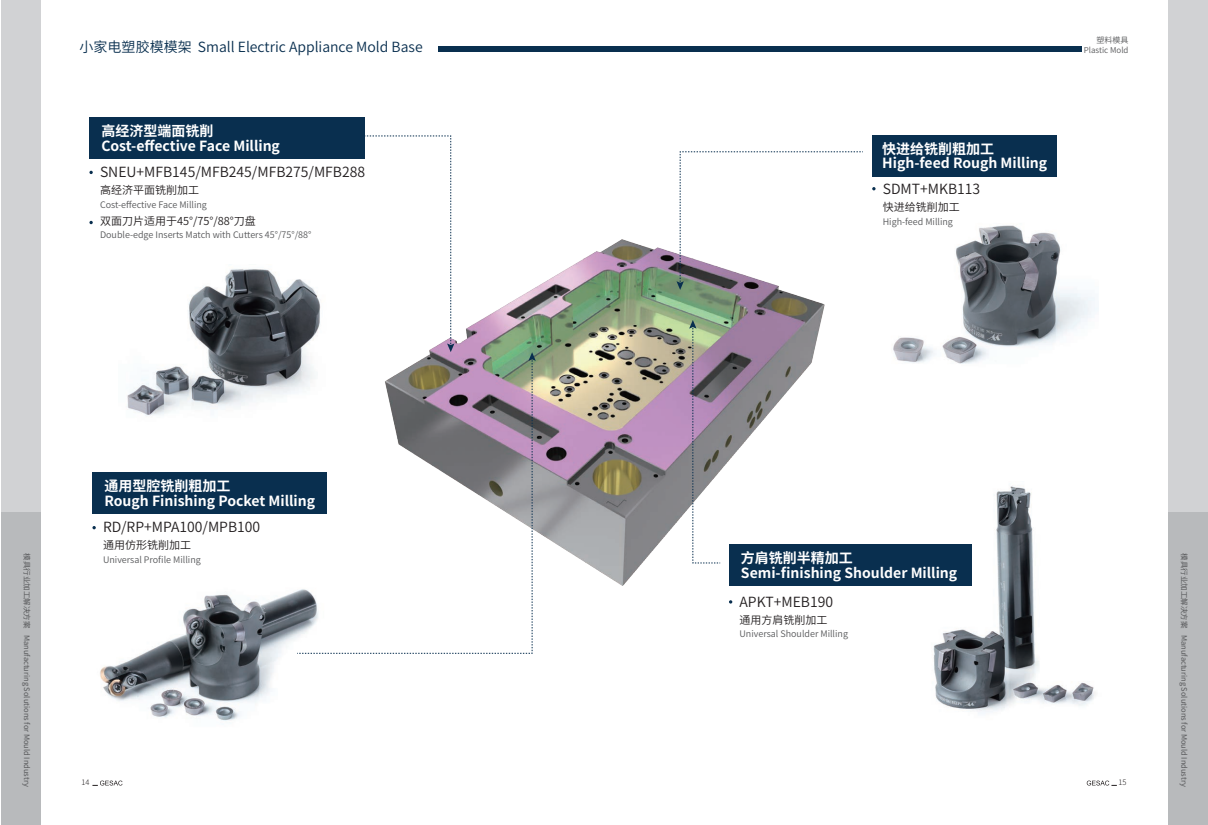
<style>
.page{position:relative;width:1208px;height:825px;background:#fff}
.page>*{position:absolute;margin:0;border:0;box-sizing:border-box;transform-origin:0 0}
.t1{font:700 14px/14.8px "Source Han Sans CN";color:#fff}
.t2{font:14px "Source Han Sans CN";color:#231f20}
.t3{font:14px "Source Han Sans CN";color:#092f4f}
.t4{font:11px "Source Han Sans CN";color:#231f20}
.t5{font:9px "Source Han Sans CN";color:#57585a}
.t6{font:8px/9.6px "Source Han Sans CN";color:#57585a;text-align:right}
.t7{font:7.5px "Source Han Sans CN";color:#57585a}
.t8{font:300 7.5px "Source Han Sans CN";color:#231f20}
</style>
<div class="page">
<div style="left:92px;top:473px;width:235px;height:41px;background:#092f4f"></div>
<svg style="left:92px;top:526px;width:4px;height:3px"></svg>
<img style="left:100px;top:591px;width:197px;height:130px">
<img style="left:933px;top:486px;width:163px;height:228px">
<div style="left:1px;top:0;width:40px;height:825px;background:#d1d2d4"></div>
<div style="left:1px;top:513px;width:40px;height:312px;background:#b8babc"></div>
<div style="left:1168px;top:0;width:40px;height:825px;background:#d1d2d4"></div>
<div style="left:1168px;top:513px;width:40px;height:312px;background:#b8babc"></div>
<div style="left:438px;top:47px;width:644px;height:5px;background:#092f4f"></div>
<svg style="left:92px;top:780px;width:30px;height:6px"></svg>
<svg style="left:1086px;top:780px;width:30px;height:6px"></svg>
<div style="left:729px;top:544px;width:242px;height:42px;background:#092f4f"></div>
<svg style="left:729px;top:600px;width:3px;height:4px"></svg>
<img style="left:536px;top:239px;width:289px;height:347px">
<svg style="left:676px;top:151px;width:187px;height:139px"></svg>
<svg style="left:689px;top:320px;width:31px;height:244px"></svg>
<svg style="left:297px;top:135px;width:239px;height:519px"></svg>
<img style="left:127px;top:264px;width:200px;height:158px">
<div style="left:89px;top:117px;width:276px;height:42px;background:#092f4f"></div>
<svg style="left:89px;top:171px;width:4px;height:3px"></svg>
<svg style="left:89px;top:221px;width:4px;height:3px"></svg>
<img style="left:893px;top:225px;width:205px;height:139px">
<div style="left:872px;top:135px;width:184px;height:42px;background:#092f4f"></div>
<p class="t3" style="left:80px;top:39px;width:344px">小家电塑胶模模架 Small Electric Appliance Mold Base</p>
<p class="t1" style="left:101px;top:124px;width:180px">高经济型端面铣削<br>Cost-effective Face Milling</p>
<p class="t2" style="left:100px;top:164px;width:267px">SNEU+MFB145/MFB245/MFB275/MFB288</p>
<p class="t4" style="left:100px;top:184px;width:101px">高经济平面铣削加工</p>
<p class="t5" style="left:100px;top:199px;width:108px">Cost-effective Face Milling</p>
<p class="t4" style="left:100px;top:214px;width:157px">双面刀片适用于45°/75°/88°刀盘</p>
<p class="t5" style="left:100px;top:230px;width:213px">Double-edge Inserts Match with Cutters 45°/75°/88°</p>
<p class="t1" style="left:882px;top:141px;width:167px">快进给铣削粗加工<br>High-feed Rough Milling</p>
<p class="t2" style="left:882px;top:181px;width:99px">SDMT+MKB113</p>
<p class="t4" style="left:882px;top:201px;width:78px">快进给铣削加工</p>
<p class="t5" style="left:882px;top:216px;width:72px">High-feed Milling</p>
<p class="t6" style="left:1084px;top:35px;width:46px">塑料模具<br>Plastic Mold</p>
<p class="t1" style="left:104px;top:479px;width:212px">通用型腔铣削粗加工<br>Rough Finishing Pocket Milling</p>
<p class="t2" style="left:103px;top:519px;width:159px">RD/RP+MPA100/MPB100</p>
<p class="t4" style="left:103px;top:539px;width:89px">通用仿形铣削加工</p>
<p class="t5" style="left:103px;top:555px;width:99px">Universal Profile Milling</p>
<p class="t1" style="left:741px;top:551px;width:218px">方肩铣削半精加工<br>Semi-finishing Shoulder Milling</p>
<p class="t2" style="left:739px;top:594px;width:95px">APKT+MEB190</p>
<p class="t4" style="left:739px;top:613px;width:89px">通用方肩铣削加工</p>
<p class="t5" style="left:739px;top:629px;width:110px">Universal Shoulder Milling</p>
<p class="t7" style="left:31px;top:553px;width:235px;rotate:90deg">模具行业加工解决方案 Manufacturing Solutions for Mould Industry</p>
<p class="t7" style="left:1188px;top:553px;width:235px;rotate:90deg">模具行业加工解决方案 Manufacturing Solutions for Mould Industry</p>
<p class="t8" style="left:81px;top:778px;width:10px">14</p>
<p class="t8" style="left:1118px;top:778px;width:10px">15</p>
</div>
